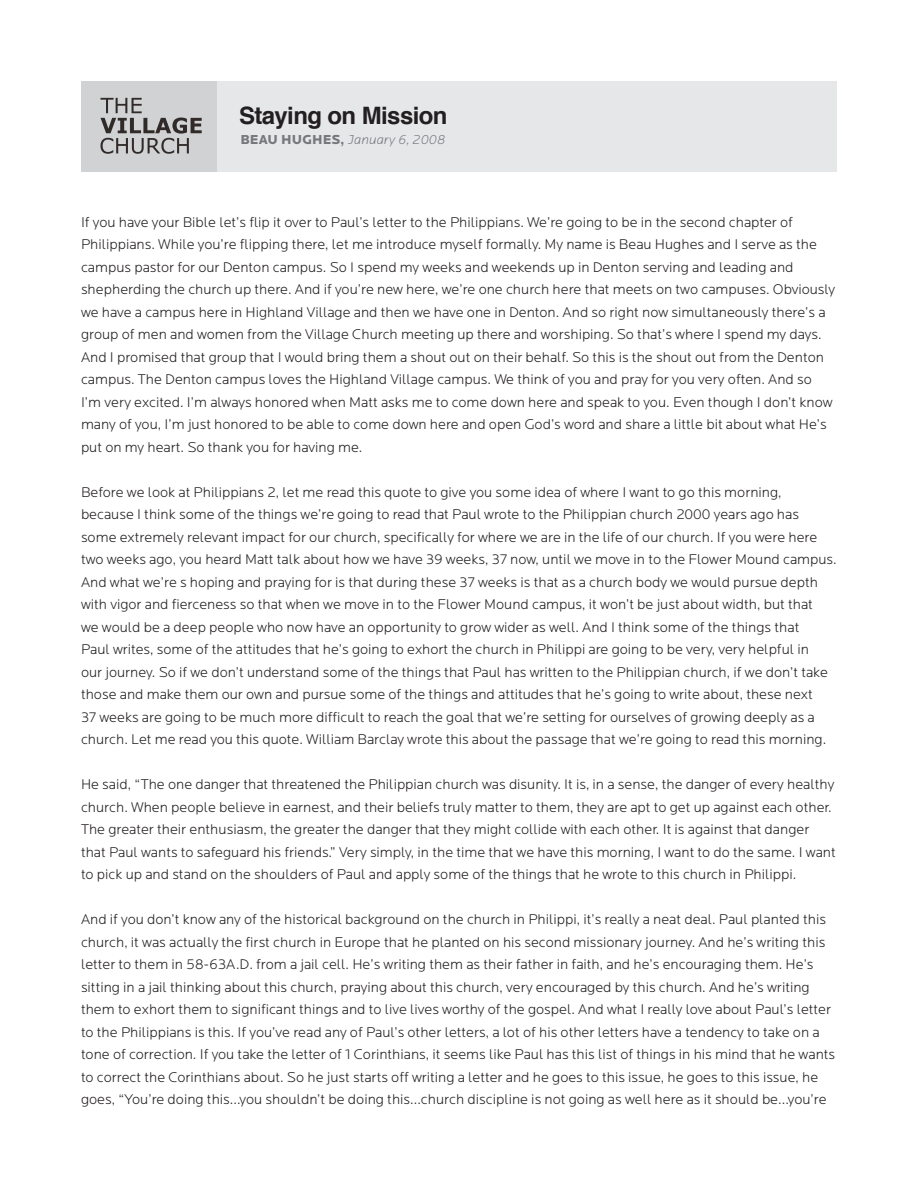
<style>
.page{position:relative;width:918px;height:1188px;background:#fff}
.page>*{position:absolute;margin:0;border:0;box-sizing:border-box;transform-origin:0 0}
.t1{font:700 24px "Helvetica";letter-spacing:-.025em;color:#231f20}
.t2{font:300 14.7px/22.5px "Locator";color:#231f20}
.t3{font:italic 300 13.5px "Locator";letter-spacing:.01em;color:#76787b}
.s1{font-weight:900;font-style:normal}
.s2{font-weight:700;font-style:normal}
</style>
<div class="page">
<div style="left:81px;top:81px;width:756px;height:90px;background:#e6e7e9"></div>
<div style="left:81px;top:81px;width:135px;height:90px;background:#d1d2d4"></div>
<svg style="left:100px;top:98px;width:102px;height:56px"></svg>
<p class="t1" style="left:239px;top:96px;width:210px">Staying on Mission</p>
<p class="t3" style="left:240px;top:132px;width:206px"><span class="s1">BEAU HUGHES</span><span class="s2">,</span> January 6, 2008</p>
<p class="t2" style="left:81px;top:211px;width:756px">If you have your Bible let’s flip it over to Paul’s letter to the Philippians. We’re going to be in the second chapter of Philippians. While you’re flipping there, let me introduce myself formally. My name is Beau Hughes and I serve as the campus pastor for our Denton campus. So I spend my weeks and weekends up in Denton serving and leading and shepherding the church up there. And if you’re new here, we’re one church here that meets on two campuses. Obviously we have a campus here in Highland Village and then we have one in Denton. And so right now simultaneously there’s a group of men and women from the Village Church meeting up there and worshiping. So that’s where I spend my days.<br>And I promised that group that I would bring them a shout out on their behalf. So this is the shout out from the Denton campus. The Denton campus loves the Highland Village campus. We think of you and pray for you very often. And so I’m very excited. I’m always honored when Matt asks me to come down here and speak to you. Even though I don’t know many of you, I’m just honored to be able to come down here and open God’s word and share a little bit about what He’s put on my heart. So thank you for having me.</p>
<p class="t2" style="left:81px;top:481px;width:757px">Before we look at Philippians 2, let me read this quote to give you some idea of where I want to go this morning, because I think some of the things we’re going to read that Paul wrote to the Philippian church 2000 years ago has some extremely relevant impact for our church, specifically for where we are in the life of our church. If you were here two weeks ago, you heard Matt talk about how we have 39 weeks, 37 now, until we move in to the Flower Mound campus.<br>And what we’re s hoping and praying for is that during these 37 weeks is that as a church body we would pursue depth with vigor and fierceness so that when we move in to the Flower Mound campus, it won’t be just about width, but that<br>we would be a deep people who now have an opportunity to grow wider as well. And I think some of the things that<br>Paul writes, some of the attitudes that he’s going to exhort the church in Philippi are going to be very, very helpful in<br>our journey. So if we don’t understand some of the things that Paul has written to the Philippian church, if we don’t take those and make them our own and pursue some of the things and attitudes that he’s going to write about, these next<br>37 weeks are going to be much more difficult to reach the goal that we’re setting for ourselves of growing deeply as a church. Let me read you this quote. William Barclay wrote this about the passage that we’re going to read this morning.</p>
<p class="t2" style="left:81px;top:774px;width:756px">He said, “The one danger that threatened the Philippian church was disunity. It is, in a sense, the danger of every healthy church. When people believe in earnest, and their beliefs truly matter to them, they are apt to get up against each other.<br>The greater their enthusiasm, the greater the danger that they might collide with each other. It is against that danger that Paul wants to safeguard his friends.” Very simply, in the time that we have this morning, I want to do the same. I want to pick up and stand on the shoulders of Paul and apply some of the things that he wrote to this church in Philippi.</p>
<p class="t2" style="left:81px;top:909px;width:756px">And if you don’t know any of the historical background on the church in Philippi, it’s really a neat deal. Paul planted this church, it was actually the first church in Europe that he planted on his second missionary journey. And he’s writing this letter to them in 58-63A.D. from a jail cell. He’s writing them as their father in faith, and he’s encouraging them. He’s sitting in a jail thinking about this church, praying about this church, very encouraged by this church. And he’s writing them to exhort them to significant things and to live lives worthy of the gospel. And what I really love about Paul’s letter to the Philippians is this. If you’ve read any of Paul’s other letters, a lot of his other letters have a tendency to take on a tone of correction. If you take the letter of 1 Corinthians, it seems like Paul has this list of things in his mind that he wants to correct the Corinthians about. So he just starts off writing a letter and he goes to this issue, he goes to this issue, he goes, “You’re doing this...you shouldn’t be doing this...church discipline is not going as well here as it should be...you’re</p>
</div>
